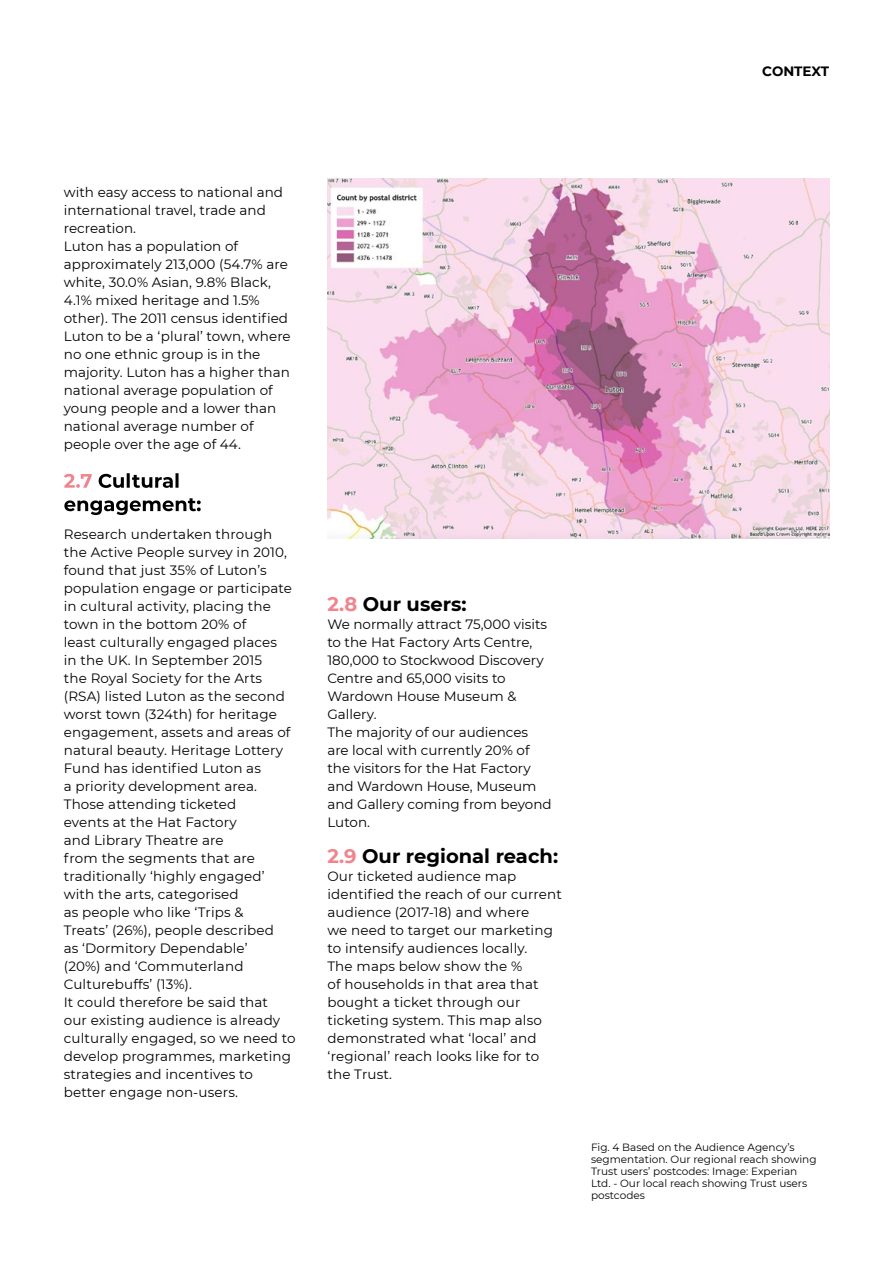
<style>
.page{position:relative;width:893px;height:1263px;background:#fff}
.page>*{position:absolute;margin:0;border:0;box-sizing:border-box;transform-origin:0 0}
.t1{font:700 19.5px "Montserrat";color:#000}
.t2{font:13.5px/18px "Montserrat";letter-spacing:.01em;color:#000}
.t3{font:700 13.5px "Montserrat";letter-spacing:-.005em;color:#000}
.t4{font:10.5px/12px "Montserrat";color:#000}
.s1{color:#ef858e}
</style>
<div class="page">
<svg style="left:64px;top:498px;width:137px;height:17px"></svg>
<svg style="left:99px;top:473px;width:80px;height:15px"></svg>
<svg style="left:64px;top:474px;width:28px;height:14px"></svg>
<img style="left:327px;top:179px;width:502px;height:360px">
<p class="t3" style="left:762px;top:62px;width:68px">CONTEXT</p>
<p class="t2" style="left:64px;top:182px;width:228px">with easy access to national and international travel, trade and recreation.<br>Luton has a population of approximately 213,000 (54.7% are white, 30.0% Asian, 9.8% Black,<br>4.1% mixed heritage and 1.5% other). The 2011 census identified<br>Luton to be a ‘plural’ town, where no one ethnic group is in the majority. Luton has a higher than national average population of young people and a lower than national average number of people over the age of 44.</p>
<p class="t2" style="left:64px;top:524px;width:233px">Research undertaken through the Active People survey in 2010, found that just 35% of Luton’s population engage or participate in cultural activity, placing the town in the bottom 20% of<br>least culturally engaged places<br>in the UK. In September 2015<br>the Royal Society for the Arts (RSA) listed Luton as the second worst town (324th) for heritage engagement, assets and areas of natural beauty. Heritage Lottery<br>Fund has identified Luton as<br>a priority development area.<br>Those attending ticketed<br>events at the Hat Factory<br>and Library Theatre are<br>from the segments that are traditionally ‘highly engaged’ with the arts, categorised<br>as people who like ‘Trips &amp;<br>Treats’ (26%), people described<br>as ‘Dormitory Dependable’<br>(20%) and ‘Commuterland<br>Culturebuffs’ (13%).<br>It could therefore be said that<br>our existing audience is already culturally engaged, so we need to develop programmes, marketing strategies and incentives to better engage non-users.</p>
<h1 class="t1" style="left:327px;top:590px;width:141px"><span class="s1">2.8</span> Our users:</h1>
<p class="t2" style="left:327px;top:614px;width:226px">We normally attract 75,000 visits to the Hat Factory Arts Centre,<br>180,000 to Stockwood Discovery<br>Centre and 65,000 visits to<br>Wardown House Museum &amp;<br>Gallery.<br>The majority of our audiences are local with currently 20% of the visitors for the Hat Factory and Wardown House, Museum and Gallery coming from beyond<br>Luton.</p>
<h1 class="t1" style="left:327px;top:842px;width:232px"><span class="s1">2.9</span> Our regional reach:</h1>
<p class="t2" style="left:327px;top:866px;width:236px">Our ticketed audience map identified the reach of our current audience (2017-18) and where<br>we need to target our marketing to intensify audiences locally.<br>The maps below show the %<br>of households in that area that bought a ticket through our ticketing system. This map also demonstrated what ‘local’ and ‘regional’ reach looks like for to the Trust.</p>
<p class="t4" style="left:591px;top:1141px;width:227px">Fig. 4 Based on the Audience Agency’s segmentation. Our regional reach showing Trust users’ postcodes: Image: Experian Ltd. - Our local reach showing Trust users postcodes</p>
</div>
